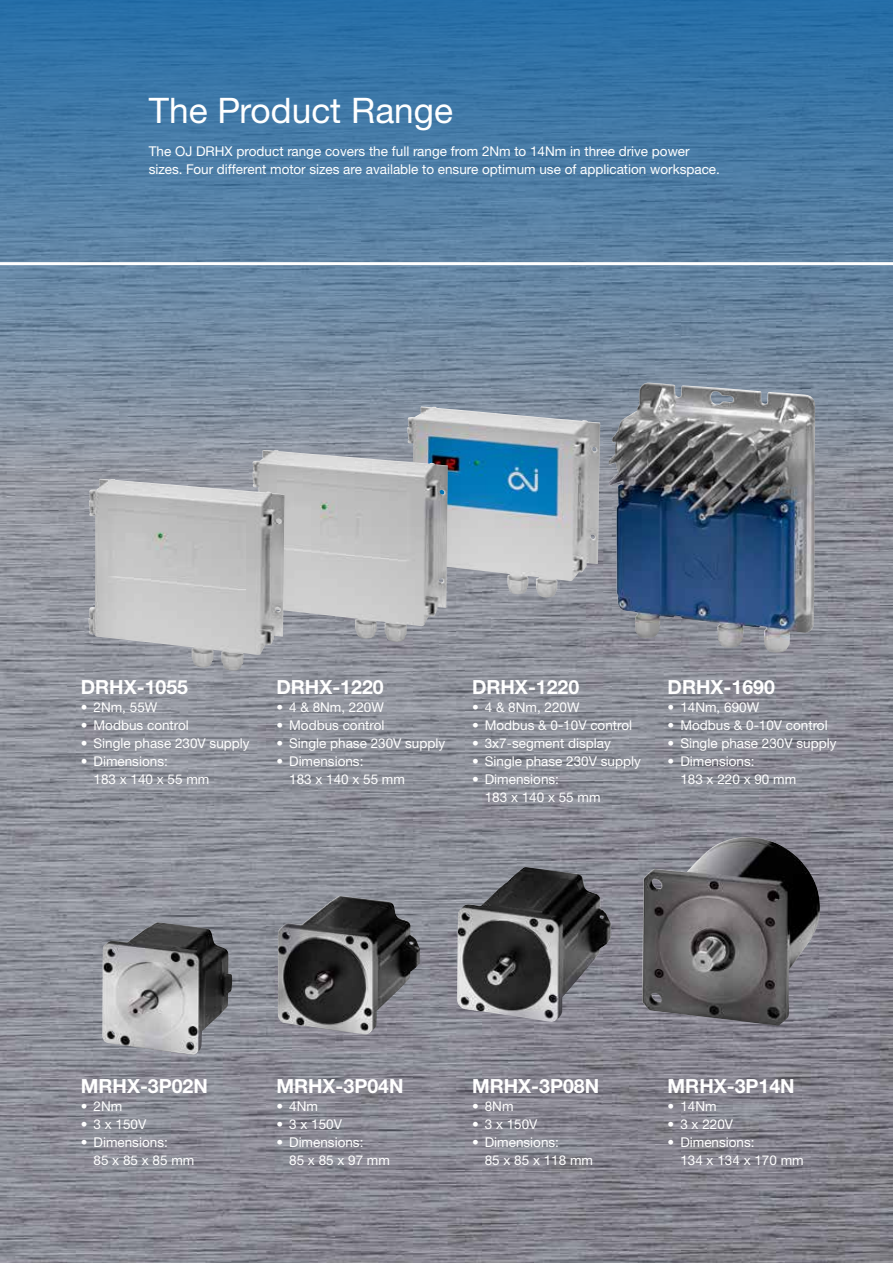
<style>
.page{position:relative;width:893px;height:1263px;background:#fff}
.page>*{position:absolute;margin:0;border:0;box-sizing:border-box;transform-origin:0 0}
.t1{font:35.25px "Helvetica Neue LTW1 G";color:#fff}
.t2{font:700 19.5px "Helvetica Neue LTW1 G";color:#fff}
.t3{font:13.5px/18px "Helvetica Neue LTW1 G";color:#fff}
</style>
<div class="page">
<img style="left:0;top:473px;width:893px;height:790px">
<svg style="left:0;top:0;width:893px;height:473px;background:#4379a5"></svg>
<svg style="left:0;top:261px;width:893px;height:208px;background:#788da2"></svg>
<img style="left:278px;top:896px;width:142px;height:139px">
<img style="left:642px;top:837px;width:178px;height:189px">
<img style="left:457px;top:867px;width:154px;height:156px">
<img style="left:96px;top:922px;width:136px;height:133px">
<img style="left:609px;top:385px;width:206px;height:268px">
<img style="left:406px;top:406px;width:194px;height:192px">
<img style="left:253px;top:450px;width:195px;height:192px">
<img style="left:89px;top:479px;width:196px;height:192px">
<h1 class="t1" style="left:149px;top:89px;width:306px">The Product Range</h1>
<p class="t3" style="left:149px;top:142px;width:573px">The OJ DRHX product range covers the full range from 2Nm to 14Nm in three drive power sizes. Four different motor sizes are available to ensure optimum use of application workspace.</p>
<h2 class="t2" style="left:81px;top:675px;width:109px">DRHX-1055</h2>
<p class="t3" style="left:81px;top:698px;width:78px">• 2Nm, 55W</p>
<p class="t3" style="left:81px;top:716px;width:110px">• Modbus control</p>
<p class="t3" style="left:81px;top:734px;width:170px">• Single phase 230V supply</p>
<p class="t3" style="left:94px;top:752px;width:117px;text-indent:-13px">• Dimensions:<br>183 x 140 x 55 mm</p>
<h2 class="t2" style="left:276px;top:675px;width:109px">DRHX-1220</h2>
<p class="t3" style="left:276px;top:698px;width:109px">• 4 &amp; 8Nm, 220W</p>
<p class="t3" style="left:276px;top:716px;width:110px">• Modbus control</p>
<p class="t3" style="left:276px;top:734px;width:170px">• Single phase 230V supply</p>
<p class="t3" style="left:289px;top:752px;width:117px;text-indent:-13px">• Dimensions:<br>183 x 140 x 55 mm</p>
<h2 class="t2" style="left:472px;top:675px;width:109px">DRHX-1220</h2>
<p class="t3" style="left:472px;top:698px;width:109px">• 4 &amp; 8Nm, 220W</p>
<p class="t3" style="left:472px;top:716px;width:162px">• Modbus &amp; 0-10V control</p>
<p class="t3" style="left:472px;top:734px;width:140px">• 3x7-segment display</p>
<p class="t3" style="left:472px;top:752px;width:170px">• Single phase 230V supply</p>
<p class="t3" style="left:485px;top:770px;width:117px;text-indent:-13px">• Dimensions:<br>183 x 140 x 55 mm</p>
<h2 class="t2" style="left:668px;top:675px;width:109px">DRHX-1690</h2>
<p class="t3" style="left:668px;top:698px;width:93px">• 14Nm, 690W</p>
<p class="t3" style="left:668px;top:716px;width:162px">• Modbus &amp; 0-10V control</p>
<p class="t3" style="left:668px;top:734px;width:170px">• Single phase 230V supply</p>
<p class="t3" style="left:680px;top:752px;width:117px;text-indent:-13px">• Dimensions:<br>183 x 220 x 90 mm</p>
<h2 class="t2" style="left:81px;top:1074px;width:129px">MRHX-3P02N</h2>
<p class="t3" style="left:81px;top:1097px;width:43px">• 2Nm</p>
<p class="t3" style="left:81px;top:1115px;width:67px">• 3 x 150V</p>
<p class="t3" style="left:94px;top:1133px;width:102px;text-indent:-13px">• Dimensions:<br>85 x 85 x 85 mm</p>
<h2 class="t2" style="left:276px;top:1074px;width:129px">MRHX-3P04N</h2>
<p class="t3" style="left:276px;top:1097px;width:43px">• 4Nm</p>
<p class="t3" style="left:276px;top:1115px;width:67px">• 3 x 150V</p>
<p class="t3" style="left:289px;top:1133px;width:102px;text-indent:-13px">• Dimensions:<br>85 x 85 x 97 mm</p>
<h2 class="t2" style="left:472px;top:1074px;width:129px">MRHX-3P08N</h2>
<p class="t3" style="left:472px;top:1097px;width:43px">• 8Nm</p>
<p class="t3" style="left:472px;top:1115px;width:67px">• 3 x 150V</p>
<p class="t3" style="left:485px;top:1133px;width:110px;text-indent:-13px">• Dimensions:<br>85 x 85 x 118 mm</p>
<h2 class="t2" style="left:668px;top:1074px;width:129px">MRHX-3P14N</h2>
<p class="t3" style="left:668px;top:1097px;width:51px">• 14Nm</p>
<p class="t3" style="left:668px;top:1115px;width:67px">• 3 x 220V</p>
<p class="t3" style="left:680px;top:1133px;width:125px;text-indent:-13px">• Dimensions:<br>134 x 134 x 170 mm</p>
</div>
